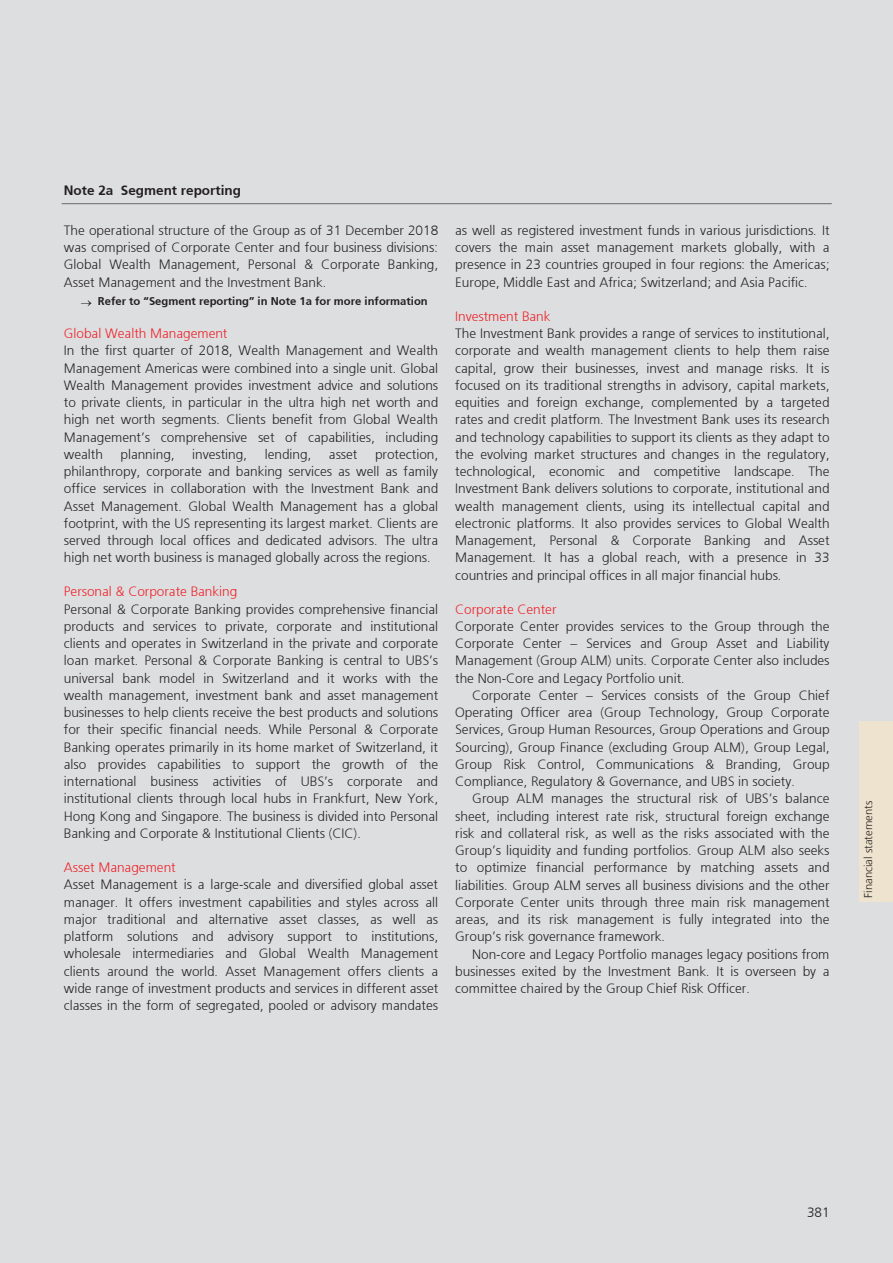
<style>
.page{position:relative;width:893px;height:1263px;background:#fff}
.page>*{position:absolute;margin:0;border:0;box-sizing:border-box;transform-origin:0 0}
.t1{font:300 13.5px/17.2px "Frutiger 45";color:#231f20;text-align:justify}
.t2{font:300 13.5px "Frutiger 45";color:#ee1d23}
.t3{font:300 13.5px "Frutiger 45";color:#231f20}
.t4{font:300 13.5px "Frutiger LT Com";color:#231f20}
.t5{font:300 11.25px "Frutiger 45";color:#231f20}
.t6{font:300 11.25px "Frutiger LT Com";color:#231f20}
</style>
<div class="page">
<div style="left:0;top:0;width:892px;height:1263px;background:#dddee0"></div>
<hr style="left:62px;top:203px;width:769px;height:1px;background:#676968">
<div style="left:859px;top:722px;width:33px;height:180px;background:#eee3ce"></div>
<p class="t3" style="left:64px;top:183px;width:179px">Note 2a Segment reporting</p>
<p class="t1" style="left:64px;top:222px;width:376px">The operational structure of the Group as of 31 December 2018 was comprised of Corporate Center and four business divisions:<br>Global Wealth Management, Personal &amp; Corporate Banking, Asset Management and the Investment Bank.</p>
<p class="t5" style="left:81px;top:294px;width:348px">→ Refer to “Segment reporting” in Note 1a for more information</p>
<p class="t2" style="left:64px;top:326px;width:165px">Global Wealth Management</p>
<p class="t1" style="left:64px;top:342px;width:376px">In the first quarter of 2018, Wealth Management and Wealth Management Americas were combined into a single unit. Global Wealth Management provides investment advice and solutions to private clients, in particular in the ultra high net worth and high net worth segments. Clients benefit from Global Wealth Management’s comprehensive set of capabilities, including wealth</p>
<p class="t1" style="left:120px;top:445px;width:56px">planning,</p>
<p class="t1" style="left:192px;top:445px;width:56px">investing,</p>
<p class="t1" style="left:265px;top:445px;width:48px">lending,</p>
<p class="t1" style="left:329px;top:445px;width:30px">asset</p>
<p class="t1" style="left:64px;top:445px;width:376px;text-indent:311px">protection, philanthropy, corporate and banking services as well as family office services in collaboration with the Investment Bank and Asset Management. Global Wealth Management has a global footprint, with the US representing its largest market. Clients are served through local offices and dedicated advisors. The ultra high net worth business is managed globally across the regions.</p>
<p class="t2" style="left:64px;top:584px;width:175px">Personal &amp; Corporate Banking</p>
<p class="t1" style="left:64px;top:600px;width:376px">Personal &amp; Corporate Banking provides comprehensive financial products and services to private, corporate and institutional clients and operates in Switzerland in the private and corporate loan market. Personal &amp; Corporate Banking is central to UBS’s universal bank model in Switzerland and it works with the wealth management, investment bank and asset management businesses to help clients receive the best products and solutions for their specific financial needs. While Personal &amp; Corporate Banking operates primarily in its home market of Switzerland, it also provides capabilities to support the growth of the international business activities of UBS’s corporate and institutional clients through local hubs in Frankfurt, New York, Hong Kong and Singapore. The business is divided into Personal Banking and Corporate &amp; Institutional Clients (CIC).</p>
<p class="t2" style="left:64px;top:860px;width:113px">Asset Management</p>
<p class="t1" style="left:64px;top:876px;width:376px">Asset Management is a large-scale and diversified global asset manager. It offers investment capabilities and styles across all major traditional and alternative asset classes, as well as platform solutions and advisory support to institutions, wholesale intermediaries and Global Wealth Management clients around the world. Asset Management offers clients a wide range of investment products and services in different asset classes in the form of segregated, pooled or advisory mandates</p>
<p class="t1" style="left:455px;top:222px;width:376px">as well as registered investment funds in various jurisdictions. It covers the main asset management markets globally, with a presence in 23 countries grouped in four regions: the Americas; Europe, Middle East and Africa; Switzerland; and Asia Pacific.</p>
<p class="t2" style="left:455px;top:308px;width:97px">Investment Bank</p>
<p class="t1" style="left:455px;top:325px;width:376px">The Investment Bank provides a range of services to institutional, corporate and wealth management clients to help them raise capital, grow their businesses, invest and manage risks. It is focused on its traditional strengths in advisory, capital markets, equities and foreign exchange, complemented by a targeted rates and credit platform. The Investment Bank uses its research and technology capabilities to support its clients as they adapt to the evolving market structures and changes in the regulatory, technological, economic and competitive landscape. The Investment Bank delivers solutions to corporate, institutional and wealth management clients, using its intellectual capital and electronic platforms. It also provides services to Global Wealth Management, Personal &amp; Corporate Banking and Asset Management. It has a global reach, with a presence in 33 countries and principal offices in all major financial hubs.</p>
<p class="t2" style="left:455px;top:601px;width:103px">Corporate Center</p>
<p class="t1" style="left:455px;top:618px;width:376px">Corporate Center provides services to the Group through the Corporate Center – Services and Group Asset and Liability Management (Group ALM) units. Corporate Center also includes the Non-Core and Legacy Portfolio unit.</p>
<p class="t1" style="left:455px;top:687px;width:376px;text-indent:17px">Corporate Center – Services consists of the Group Chief Operating Officer area (Group Technology, Group Corporate Services, Group Human Resources, Group Operations and Group Sourcing), Group Finance (excluding Group ALM), Group Legal, Group Risk Control, Communications &amp; Branding, Group Compliance, Regulatory &amp; Governance, and UBS in society.</p>
<p class="t1" style="left:455px;top:790px;width:376px;text-indent:17px">Group ALM manages the structural risk of UBS’s balance sheet, including interest rate risk, structural foreign exchange risk and collateral risk, as well as the risks associated with the Group’s liquidity and funding portfolios. Group ALM also seeks to optimize financial performance by matching assets and liabilities. Group ALM serves all business divisions and the other Corporate Center units through three main risk management areas, and its risk management is fully integrated into the Group’s risk governance framework.</p>
<p class="t1" style="left:455px;top:945px;width:376px;text-indent:17px">Non-core and Legacy Portfolio manages legacy positions from businesses exited by the Investment Bank. It is overseen by a committee chaired by the Group Chief Risk Officer.</p>
<p class="t6" style="left:863px;top:898px;width:98px;rotate:-90deg">Financial statements</p>
<p class="t4" style="left:807px;top:1207px;width:24px">381</p>
</div>
